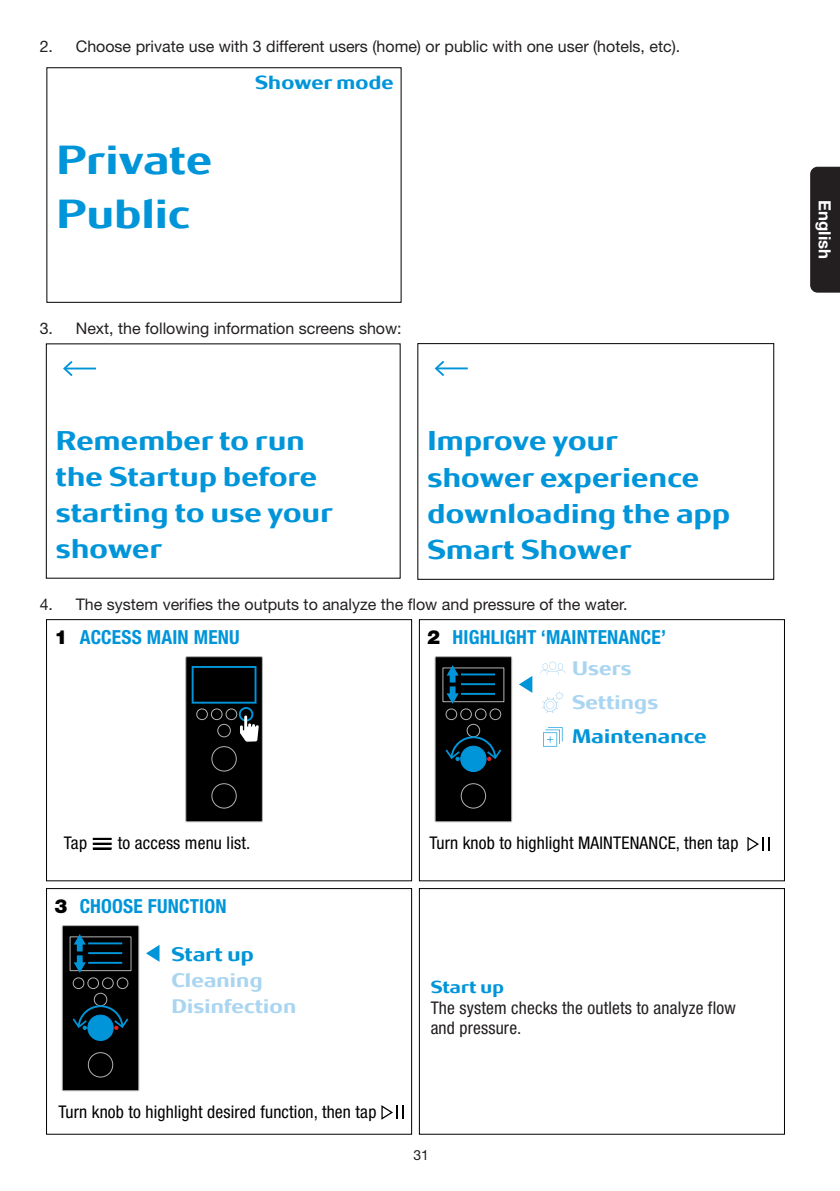
<style>
.page{position:relative;width:840px;height:1191px;background:#fff}
.page>*{position:absolute;margin:0;border:0;box-sizing:border-box;transform-origin:0 0}
.t1{font:700 45.2px/54.2px "Roca";letter-spacing:.01em;color:#0095d9}
.t2{font:700 30.2px/36.4px "Roca";letter-spacing:.01em;color:#0095d9}
.t3{font:700 30px/36.2px "Roca";letter-spacing:.01em;color:#0095d9}
.t4{font:700 21.8px/34.4px "Roca";letter-spacing:.01em;color:#aad5f1}
.t5{font:700 21.2px "Roca";letter-spacing:.01em;color:#0095d9}
.t6{font:700 condensed 19.4px "Helvetica Neue";letter-spacing:.01em;color:#0095d9}
.t7{font:700 19.4px "Roca";letter-spacing:.01em;color:#0095d9}
.t8{font:condensed 17.4px "Helvetica Neue";letter-spacing:.01em;color:#000}
.t9{font:condensed 17.4px/21px "Helvetica Neue";letter-spacing:.01em;color:#231f20}
.t10{font:700 16.8px "Helvetica Neue";color:#fff}
.t11{font:16px "Helvetica Neue";color:#231f20}
.t12{font:14px "Helvetica Neue";color:#231f20}
.s1{font-weight:900;font-stretch:normal;color:#000}
.s2{color:#0095d9}
</style>
<div class="page">
<div style="left:46px;top:67px;width:355px;height:236px;border:1px solid #000"></div>
<hr style="left:65px;top:367px;width:31px;height:2px;background:#0095d9">
<svg style="left:63px;top:361px;width:10px;height:15px"></svg>
<div style="left:417px;top:343px;width:356px;height:237px;border:1px solid #000"></div>
<hr style="left:436px;top:367px;width:31px;height:2px;background:#0095d9">
<svg style="left:434px;top:361px;width:10px;height:15px"></svg>
<div style="left:418px;top:888px;width:366px;height:246px;border:1px solid #000"></div>
<div style="left:46px;top:619px;width:366px;height:262px;border:1px solid #000"></div>
<div style="left:418px;top:619px;width:366px;height:262px;border:1px solid #000"></div>
<div style="left:186px;top:656px;width:76px;height:165px;background:#000"></div>
<div style="left:185px;top:656px;width:78px;height:166px;border:1px solid #b3b3b3"></div>
<div style="left:211px;top:783px;width:26px;height:25px;border:1px solid #b3b3b3;border-radius:50%"></div>
<div style="left:211px;top:746px;width:26px;height:25px;border:1px solid #b3b3b3;border-radius:50%"></div>
<svg style="left:245px;top:725px;width:14px;height:17px"></svg>
<svg style="left:191px;top:666px;width:67px;height:75px"></svg>
<svg style="left:93px;top:838px;width:18px;height:11px"></svg>
<div style="left:435px;top:656px;width:76px;height:165px;background:#000"></div>
<div style="left:434px;top:656px;width:78px;height:166px;border:1px solid #b3b3b3"></div>
<div style="left:460px;top:783px;width:26px;height:25px;border:1px solid #b3b3b3;border-radius:50%"></div>
<div style="left:442px;top:667px;width:62px;height:35px;border:1px solid #b3b3b3"></div>
<div style="left:489px;top:708px;width:12px;height:12px;border:1px solid #b3b3b3;border-radius:50%"></div>
<div style="left:474px;top:708px;width:12px;height:12px;border:1px solid #b3b3b3;border-radius:50%"></div>
<div style="left:460px;top:708px;width:11px;height:12px;border:1px solid #b3b3b3;border-radius:50%"></div>
<div style="left:445px;top:708px;width:12px;height:12px;border:1px solid #b3b3b3;border-radius:50%"></div>
<div style="left:466px;top:724px;width:14px;height:13px;border:1px solid #b3b3b3;border-radius:50%"></div>
<svg style="left:445px;top:735px;width:56px;height:37px"></svg>
<hr style="left:461px;top:673px;width:33px;height:2px;background:#0095d9">
<hr style="left:461px;top:683px;width:33px;height:2px;background:#0095d9">
<hr style="left:461px;top:693px;width:33px;height:2px;background:#0095d9">
<div style="left:449px;top:674px;width:6px;height:8px;background:#0095d9"></div>
<svg style="left:446px;top:665px;width:12px;height:10px"></svg>
<div style="left:449px;top:686px;width:6px;height:9px;background:#0095d9"></div>
<svg style="left:446px;top:693px;width:12px;height:11px"></svg>
<svg style="left:519px;top:676px;width:13px;height:17px"></svg>
<svg style="left:747px;top:836px;width:22px;height:15px"></svg>
<svg style="left:542px;top:691px;width:21px;height:22px"></svg>
<svg style="left:543px;top:727px;width:19px;height:19px"></svg>
<svg style="left:540px;top:661px;width:25px;height:14px"></svg>
<div style="left:46px;top:888px;width:366px;height:246px;border:1px solid #000"></div>
<div style="left:62px;top:925px;width:77px;height:165px;background:#000"></div>
<div style="left:62px;top:925px;width:77px;height:166px;border:1px solid #b3b3b3"></div>
<div style="left:88px;top:1052px;width:25px;height:25px;border:1px solid #b3b3b3;border-radius:50%"></div>
<div style="left:70px;top:936px;width:61px;height:35px;border:1px solid #b3b3b3"></div>
<div style="left:117px;top:977px;width:11px;height:12px;border:1px solid #b3b3b3;border-radius:50%"></div>
<div style="left:102px;top:977px;width:12px;height:12px;border:1px solid #b3b3b3;border-radius:50%"></div>
<div style="left:87px;top:977px;width:12px;height:12px;border:1px solid #b3b3b3;border-radius:50%"></div>
<div style="left:73px;top:977px;width:11px;height:12px;border:1px solid #b3b3b3;border-radius:50%"></div>
<div style="left:94px;top:992px;width:13px;height:14px;border:1px solid #b3b3b3;border-radius:50%"></div>
<svg style="left:73px;top:1004px;width:55px;height:37px"></svg>
<hr style="left:88px;top:942px;width:34px;height:2px;background:#0095d9">
<hr style="left:88px;top:952px;width:34px;height:2px;background:#0095d9">
<hr style="left:88px;top:961px;width:34px;height:2px;background:#0095d9">
<div style="left:77px;top:942px;width:6px;height:9px;background:#0095d9"></div>
<svg style="left:74px;top:934px;width:12px;height:10px"></svg>
<div style="left:77px;top:955px;width:6px;height:9px;background:#0095d9"></div>
<svg style="left:74px;top:962px;width:12px;height:10px"></svg>
<svg style="left:146px;top:945px;width:13px;height:16px"></svg>
<svg style="left:381px;top:1105px;width:22px;height:14px"></svg>
<div style="left:810px;top:167px;width:29px;height:126px;background:#231f20"></div>
<p class="t11" style="left:40px;top:37px;width:641px">2. Choose private use with 3 different users (home) or public with one user (hotels, etc).</p>
<p class="t1" style="left:56px;top:131px;width:157px">Private<br>Public</p>
<p class="t5" style="left:255px;top:69px;width:140px">Shower mode</p>
<p class="t11" style="left:40px;top:318px;width:363px">3. Next, the following information screens show:</p>
<p class="t3" style="left:56px;top:421px;width:278px">Remember to run the Startup before starting to use your shower</p>
<p class="t2" style="left:427px;top:421px;width:304px">Improve your shower experience downloading the app<br>Smart Shower</p>
<p class="t11" style="left:40px;top:594px;width:589px">4. The system verifies the outputs to analyze the flow and pressure of the water.</p>
<p class="t6" style="left:54px;top:625px;width:187px"><span class="s1">1</span> ACCESS MAIN MENU</p>
<p class="t6" style="left:427px;top:625px;width:240px"><span class="s1">2</span> HIGHLIGHT ‘MAINTENANCE’</p>
<p class="t4" style="left:571px;top:650px;width:136px">Users<br>Settings<br><span class="s2">Maintenance</span></p>
<p class="t8" style="left:64px;top:832px;width:25px">Tap</p>
<p class="t8" style="left:118px;top:832px;width:134px">to access menu list.</p>
<p class="t8" style="left:429px;top:833px;width:310px">Turn knob to highlight MAINTENANCE, then tap</p>
<p class="t6" style="left:54px;top:894px;width:174px"><span class="s1">3</span> CHOOSE FUNCTION</p>
<p class="t4" style="left:171px;top:939px;width:126px;line-height:26.2px"><span class="s2">Start up<br></span>Cleaning<br>Disinfection</p>
<p class="t8" style="left:58px;top:1102px;width:319px">Turn knob to highlight desired function, then tap</p>
<p class="t7" style="left:430px;top:973px;width:75px">Start up</p>
<p class="t9" style="left:430px;top:996px;width:306px">The system checks the outlets to analyze flow and pressure.</p>
<p class="t12" style="left:413px;top:1146px;width:17px">31</p>
<p class="t10" style="left:834px;top:200px;width:60px;rotate:90deg">English</p>
</div>
